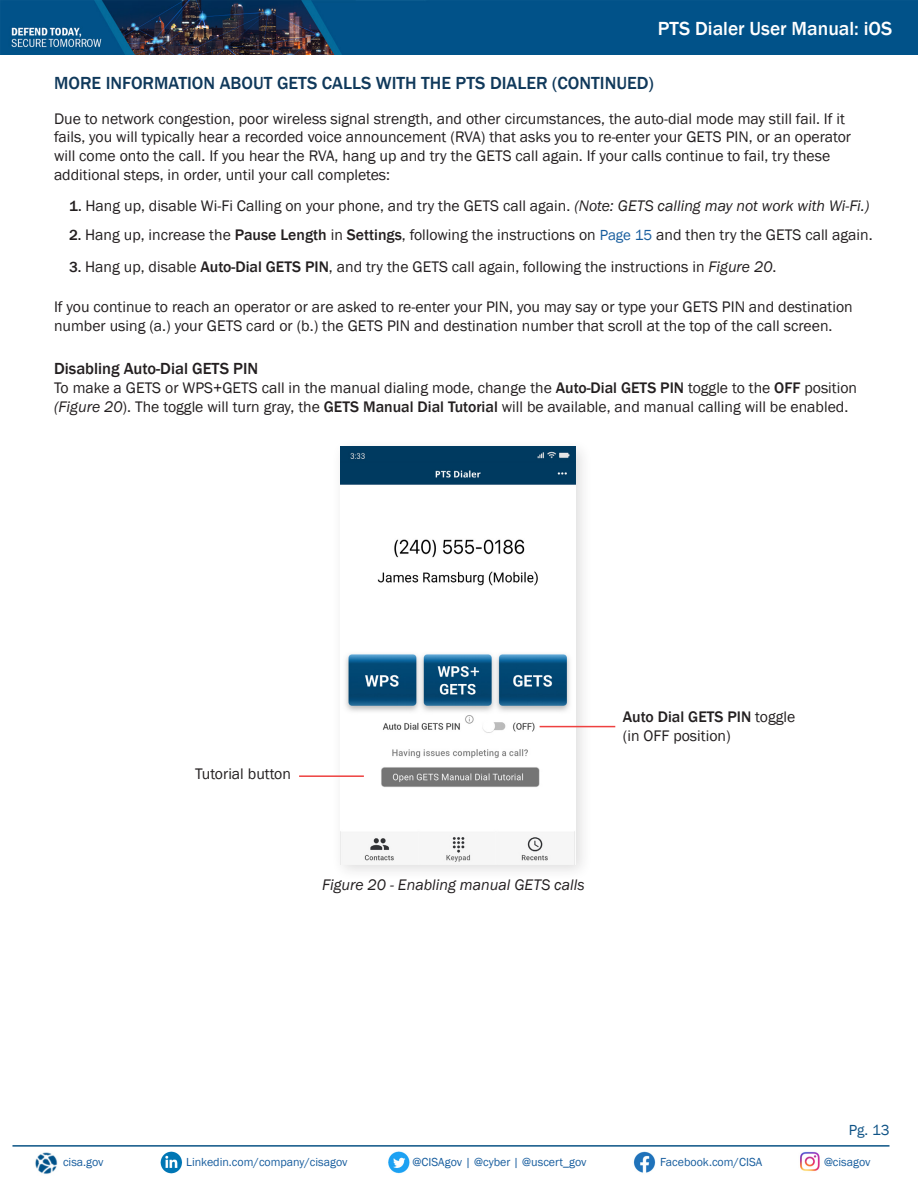
<style>
.page{position:relative;width:918px;height:1188px;background:#fff}
.page>*{position:absolute;margin:0;border:0;box-sizing:border-box;transform-origin:0 0}
.t1{font:500 19.5px "Franklin Gothic";color:#fff}
.Secion_Headers__not{font:500 18px "Franklin Gothic";color:#10395b}
.t2{font:500 16.5px "Franklin Gothic";color:#231f20}
.t3{font:15.75px/18.9px "Franklin Gothic";color:#231f20}
.t4{font:italic 15.75px "Franklin Gothic";color:#231f20}
.t5{font:500 15.75px "Franklin Gothic";color:#231f20}
.t6{font:15px "Franklin Gothic";color:#0f5386}
.t7{font:12px "Franklin Gothic";color:#175d9e}
.s1{font-weight:500;font-size:15px}
.s2{font-style:italic}
.s3{font-weight:500}
.s4{font-size:15px;color:#175d9e}
.s5{font-weight:400}
</style>
<div class="page">
<img style="left:633px;top:1151px;width:23px;height:22px">
<img style="left:800px;top:1151px;width:20px;height:21px">
<img style="left:160px;top:1151px;width:22px;height:23px">
<img style="left:388px;top:1151px;width:22px;height:23px">
<img style="left:35px;top:1152px;width:23px;height:22px">
<hr style="left:12px;top:1145px;width:877px;height:2px;background:#0a5385">
<img style="left:0;top:0;width:918px;height:55px">
<div style="left:331px;top:438px;width:261px;height:444px;background:#231f20;opacity:.15"></div>
<img style="left:340px;top:447px;width:235px;height:417px">
<hr style="left:299px;top:775px;width:65px;height:2px;background:#ee4140">
<hr style="left:540px;top:726px;width:75px;height:1px;background:#ee4140">
<p class="t1" style="left:658px;top:17px;width:236px">PTS Dialer User Manual: iOS</p>
<p class="Secion_Headers__not" style="left:54px;top:72px;width:601px">MORE INFORMATION ABOUT GETS CALLS WITH THE PTS DIALER (CONTINUED)</p>
<p class="t3" style="left:54px;top:109px;width:799px">Due to network congestion, poor wireless signal strength, and other circumstances, the auto-dial mode may still fail. If it fails, you will typically hear a recorded voice announcement (RVA) that asks you to re-enter your GETS PIN, or an operator will come onto the call. If you hear the RVA, hang up and try the GETS call again. If your calls continue to fail, try these additional steps, in order, until your call completes:</p>
<p class="t3" style="left:69px;top:196px;width:802px"><span class="s1">1.</span> Hang up, disable Wi-Fi Calling on your phone, and try the GETS call again. <span class="s2">(Note: GETS calling may not work with Wi-Fi.)</span></p>
<p class="t3" style="left:69px;top:226px;width:805px"><span class="s1">2.</span> Hang up, increase the <span class="s3">Pause Length</span> in <span class="s3">Settings</span>, following the instructions on <span class="s4">Page 15</span> and then try the GETS call again.</p>
<p class="t3" style="left:69px;top:258px;width:709px"><span class="s1">3.</span> Hang up, disable <span class="s3">Auto-Dial GETS PIN</span>, and try the GETS call again, following the instructions in <span class="s2">Figure 20</span>.</p>
<p class="t3" style="left:54px;top:298px;width:800px">If you continue to reach an operator or are asked to re-enter your PIN, you may say or type your GETS PIN and destination number using (a.) your GETS card or (b.) the GETS PIN and destination number that scroll at the top of the call screen.</p>
<p class="t2" style="left:54px;top:358px;width:206px">Disabling Auto-Dial GETS PIN</p>
<p class="t3" style="left:54px;top:378px;width:805px;line-height:19.5px">To make a GETS or WPS+GETS call in the manual dialing mode, change the <span class="s3">Auto-Dial GETS PIN</span> toggle to the <span class="s3">OFF</span> position <span class="s2">(Figure 20</span>). The toggle will turn gray, the <span class="s3">GETS Manual Dial Tutorial</span> will be available, and manual calling will be enabled.</p>
<p class="t3" style="left:195px;top:764px;width:97px">Tutorial button</p>
<p class="t5" style="left:623px;top:707px;width:174px">Auto Dial GETS PIN <span class="s5">toggle</span></p>
<p class="t3" style="left:623px;top:727px;width:109px">(in OFF position)</p>
<p class="t4" style="left:322px;top:875px;width:264px">Figure 20 - Enabling manual GETS calls</p>
<p class="t6" style="left:849px;top:1120px;width:42px">Pg. 13</p>
<p class="t7" style="left:63px;top:1155px;width:42px">cisa.gov</p>
<p class="t7" style="left:186px;top:1155px;width:163px">Linkedin.com/company/cisagov</p>
<p class="t7" style="left:413px;top:1155px;width:175px">@CISAgov | @cyber | @uscert_gov</p>
<p class="t7" style="left:660px;top:1155px;width:104px">Facebook.com/CISA</p>
<p class="t7" style="left:824px;top:1155px;width:48px">@cisagov</p>
</div>
